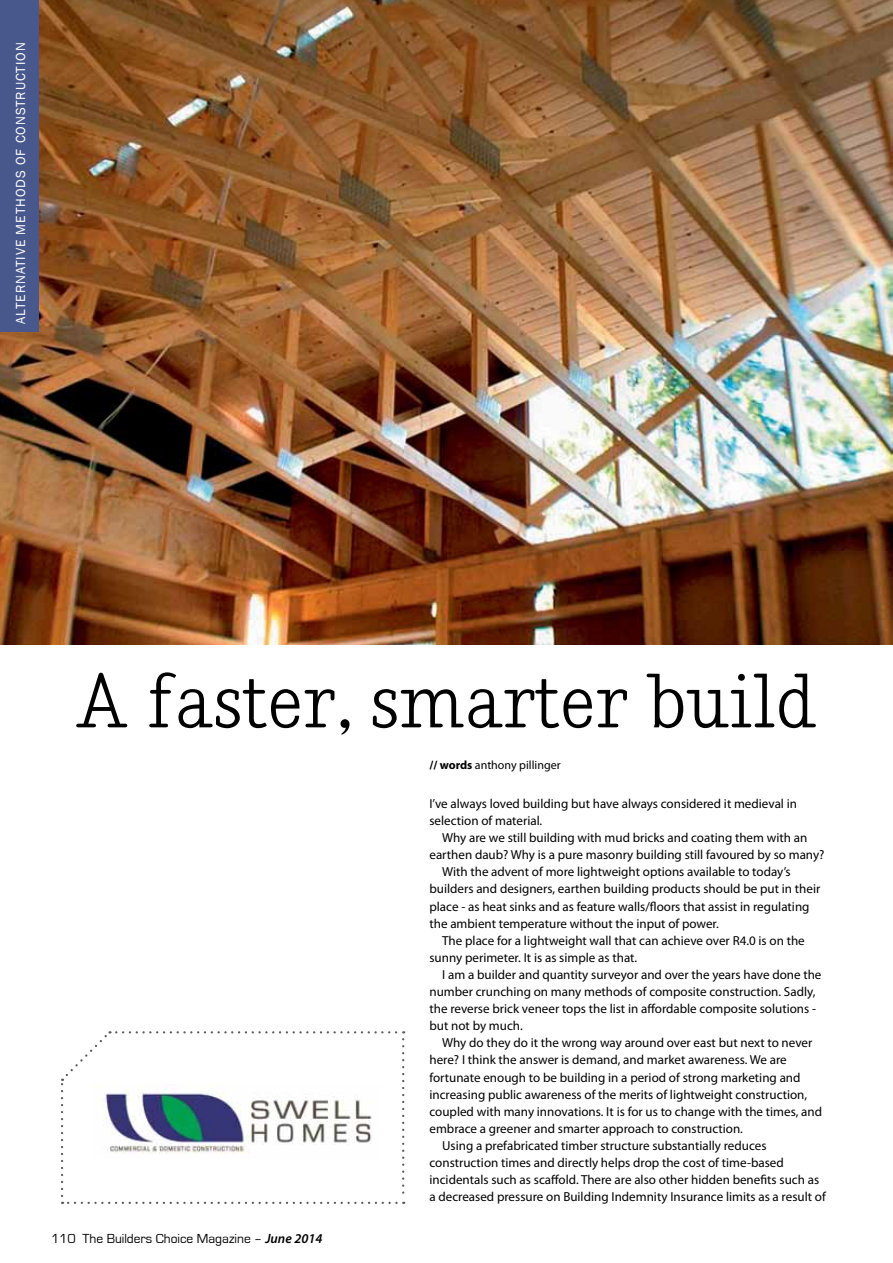
<style>
.page{position:relative;width:893px;height:1263px;background:#fff}
.page>*{position:absolute;margin:0;border:0;box-sizing:border-box;transform-origin:0 0}
.t1{font:73.2px "Nadia Serif";color:#000}
.t2{font:13.5px "Eurostile";color:#000}
.t3{font:13.5px "Franklin Gothic";letter-spacing:.07em;color:#fff}
.t4{font:13.05px/17.1px "Myriad Pro";color:#000}
.t5{font:12px "Myriad Pro";color:#000}
.s1{font-weight:700}
.s2{font-family:"Franklin Gothic"}
.s3{font-family:"Myriad Pro";font-weight:600;font-style:italic}
</style>
<div class="page">
<img style="left:0;top:0;width:893px;height:644px">
<div style="left:0;top:0;width:38px;height:332px;background:#48588c"></div>
<svg style="left:61px;top:1031px;width:343px;height:173px"></svg>
<img style="left:94px;top:1084px;width:286px;height:74px">
<p class="t3" style="left:12px;top:324px;width:283px;rotate:-90deg">ALTERNATIVE METHODS OF CONSTRUCTION</p>
<h1 class="t1" style="left:75px;top:663px;width:743px">A faster, smarter build</h1>
<p class="t5" style="left:429px;top:758px;width:133px"><span class="s1">// words</span> anthony pillinger</p>
<p class="t2" style="left:51px;top:1231px;width:273px">110 The Builders Choice Magazine <span class="s2">–</span> <span class="s3">June 2014</span></p>
<p class="t4" style="left:429px;top:795px;width:369px">I’ve always loved building but have always considered it medieval in selection of material.</p>
<p class="t4" style="left:442px;top:829px;width:367px">Why are we still building with mud bricks and coating them with an</p>
<p class="t4" style="left:429px;top:846px;width:396px">earthen daub? Why is a pure masonry building still favoured by so many?</p>
<p class="t4" style="left:442px;top:863px;width:350px">With the advent of more lightweight options available to today’s</p>
<p class="t4" style="left:429px;top:880px;width:392px">builders and designers, earthen building products should be put in their</p>
<p class="t4" style="left:429px;top:897px;width:382px">place - as heat sinks and as feature walls/floors that assist in regulating</p>
<p class="t4" style="left:429px;top:914px;width:291px">the ambient temperature without the input of power.</p>
<p class="t4" style="left:442px;top:931px;width:364px">The place for a lightweight wall that can achieve over R4.0 is on the</p>
<p class="t4" style="left:429px;top:949px;width:209px">sunny perimeter. It is as simple as that.</p>
<p class="t4" style="left:442px;top:966px;width:381px">I am a builder and quantity surveyor and over the years have done the</p>
<p class="t4" style="left:429px;top:983px;width:387px">number crunching on many methods of composite construction. Sadly,</p>
<p class="t4" style="left:429px;top:1000px;width:388px">the reverse brick veneer tops the list in affordable composite solutions -</p>
<p class="t4" style="left:429px;top:1017px;width:95px">but not by much.</p>
<p class="t4" style="left:442px;top:1034px;width:372px">Why do they do it the wrong way around over east but next to never</p>
<p class="t4" style="left:429px;top:1051px;width:359px">here? I think the answer is demand, and market awareness. We are</p>
<p class="t4" style="left:429px;top:1068px;width:373px">fortunate enough to be building in a period of strong marketing and</p>
<p class="t4" style="left:429px;top:1085px;width:379px">increasing public awareness of the merits of lightweight construction,</p>
<p class="t4" style="left:429px;top:1102px;width:394px">coupled with many innovations. It is for us to change with the times, and</p>
<p class="t4" style="left:429px;top:1120px;width:315px">embrace a greener and smarter approach to construction.</p>
<p class="t4" style="left:442px;top:1137px;width:326px">Using a prefabricated timber structure substantially reduces</p>
<p class="t4" style="left:429px;top:1154px;width:356px">construction times and directly helps drop the cost of time-based</p>
<p class="t4" style="left:429px;top:1171px;width:391px">incidentals such as scaffold. There are also other hidden benefits such as</p>
<p class="t4" style="left:429px;top:1188px;width:398px">a decreased pressure on Building Indemnity Insurance limits as a result of</p>
</div>
